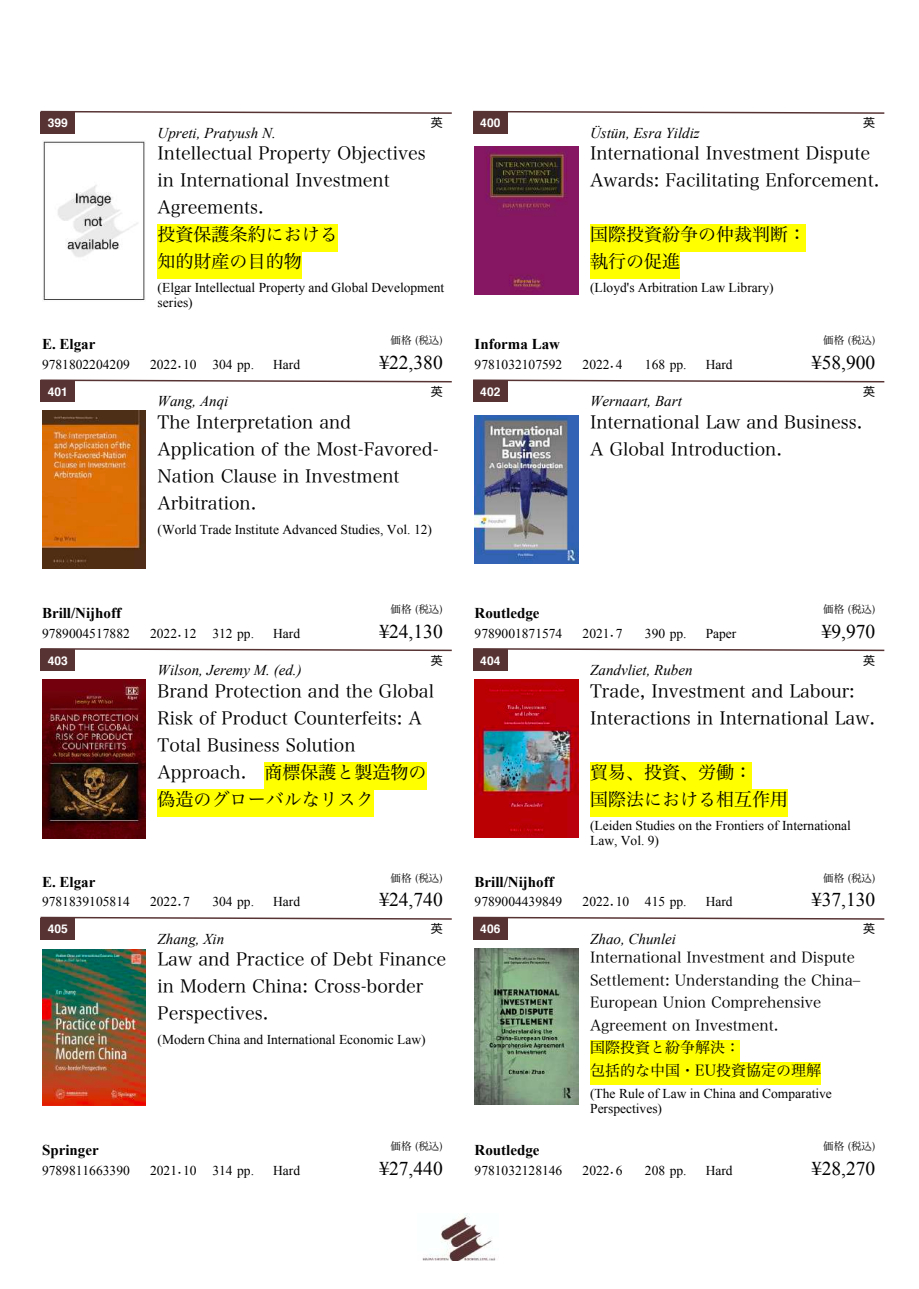
<style>
.page{position:relative;width:919px;height:1289px;background:#fff}
.page>*{position:absolute;margin:0;border:0;box-sizing:border-box;transform-origin:0 0}
.t1{font:19.5px "Times New Roman";color:#000}
.t2{font:18px/27px "Hira Min Pro N W3";color:#000}
.t3{font:15px/22.5px "Hira Min Pro N W3";color:#000}
.t4{font:italic 15px "Times New Roman";color:#000}
.t5{font:700 15px "Times New Roman";color:#000}
.t6{font:13.5px/15px "Times New Roman";color:#000}
.t7{font:700 12px "Helvetica";color:#fff}
.t8{font:12px "Hira Maru Pro N W4";color:#000}
.t9{font:10.5px "Hira Min Pro N W3";color:#000}
.s1{font-family:"Hira Min Pro N W3"}
</style>
<div class="page">
<div style="left:41px;top:112px;width:34px;height:21px;background:#583334"></div>
<div style="left:158px;top:225px;width:180px;height:27px;background:#ff0"></div>
<div style="left:158px;top:252px;width:144px;height:27px;background:#ff0"></div>
<img style="left:43px;top:141px;width:103px;height:160px">
<svg style="left:40px;top:110px;width:412px;height:5px"></svg>
<div style="left:473px;top:112px;width:34px;height:21px;background:#583334"></div>
<div style="left:590px;top:225px;width:216px;height:27px;background:#ff0"></div>
<div style="left:590px;top:252px;width:90px;height:27px;background:#ff0"></div>
<img style="left:474px;top:147px;width:104px;height:147px">
<svg style="left:473px;top:110px;width:412px;height:5px"></svg>
<div style="left:41px;top:381px;width:34px;height:21px;background:#583334"></div>
<img style="left:42px;top:411px;width:104px;height:158px">
<svg style="left:40px;top:379px;width:412px;height:4px"></svg>
<div style="left:473px;top:381px;width:34px;height:21px;background:#583334"></div>
<img style="left:474px;top:415px;width:104px;height:148px">
<svg style="left:473px;top:379px;width:412px;height:4px"></svg>
<div style="left:41px;top:649px;width:34px;height:21px;background:#583334"></div>
<div style="left:264px;top:762px;width:162px;height:27px;background:#ff0"></div>
<div style="left:158px;top:789px;width:216px;height:27px;background:#ff0"></div>
<img style="left:42px;top:679px;width:104px;height:159px">
<svg style="left:40px;top:648px;width:412px;height:4px"></svg>
<div style="left:473px;top:649px;width:34px;height:21px;background:#583334"></div>
<div style="left:590px;top:762px;width:162px;height:27px;background:#ff0"></div>
<div style="left:590px;top:789px;width:198px;height:27px;background:#ff0"></div>
<img style="left:474px;top:679px;width:104px;height:158px">
<svg style="left:473px;top:648px;width:412px;height:4px"></svg>
<div style="left:41px;top:918px;width:34px;height:21px;background:#583334"></div>
<img style="left:42px;top:949px;width:104px;height:156px">
<svg style="left:40px;top:916px;width:412px;height:4px"></svg>
<div style="left:473px;top:918px;width:34px;height:21px;background:#583334"></div>
<div style="left:590px;top:1039px;width:150px;height:23px;background:#ff0"></div>
<div style="left:590px;top:1062px;width:231px;height:22px;background:#ff0"></div>
<img style="left:474px;top:948px;width:104px;height:156px">
<svg style="left:473px;top:916px;width:412px;height:4px"></svg>
<img style="left:422px;top:1213px;width:74px;height:47px">
<p class="t7" style="left:48px;top:118px;width:22px">399</p>
<p class="t8" style="left:431px;top:112px;width:13px">英</p>
<p class="t4" style="left:158px;top:124px;width:120px">Upreti, Pratyush N.</p>
<p class="t2" style="left:158px;top:138px;width:269px">Intellectual Property Objectives in International Investment<br>Agreements.<br>投資保護条約における<br>知的財産の目的物</p>
<p class="t6" style="left:158px;top:280px;width:288px">(Elgar Intellectual Property and Global Development series)</p>
<p class="t7" style="left:480px;top:118px;width:22px">400</p>
<p class="t8" style="left:863px;top:112px;width:13px">英</p>
<p class="t4" style="left:590px;top:124px;width:111px">Üstün, Esra Yildiz</p>
<p class="t2" style="left:590px;top:138px;width:291px">International Investment Dispute<br>Awards: Facilitating Enforcement.</p>
<p class="t2" style="left:590px;top:219px;width:217px">国際投資紛争の仲裁判断：執行の促進</p>
<p class="t6" style="left:590px;top:280px;width:185px">(Lloyd's Arbitration Law Library)</p>
<p class="t5" style="left:42px;top:336px;width:55px">E. Elgar</p>
<p class="t9" style="left:390px;top:331px;width:54px">価格 (税込)</p>
<p class="t5" style="left:474px;top:336px;width:87px">Informa Law</p>
<p class="t9" style="left:823px;top:331px;width:54px">価格 (税込)</p>
<p class="t6" style="left:42px;top:357px;width:89px">9781802204209</p>
<p class="t6" style="left:150px;top:357px;width:105px">2022<span class="s1">.</span>10 304 pp.</p>
<p class="t6" style="left:273px;top:357px;width:28px">Hard</p>
<p class="t1" style="left:379px;top:351px;width:65px">¥22,380</p>
<p class="t6" style="left:474px;top:357px;width:89px">9781032107592</p>
<p class="t6" style="left:582px;top:357px;width:41px">2022<span class="s1">.</span>4</p>
<p class="t6" style="left:645px;top:357px;width:43px">168 pp.</p>
<p class="t6" style="left:705px;top:357px;width:28px">Hard</p>
<p class="t1" style="left:811px;top:351px;width:65px">¥58,900</p>
<p class="t7" style="left:48px;top:387px;width:22px">401</p>
<p class="t8" style="left:431px;top:381px;width:13px">英</p>
<p class="t4" style="left:158px;top:393px;width:72px">Wang, Anqi</p>
<p class="t2" style="left:158px;top:407px;width:282px">The Interpretation and<br>Application of the Most-Favored-<br>Nation Clause in Investment<br>Arbitration.</p>
<p class="t6" style="left:158px;top:522px;width:276px">(World Trade Institute Advanced Studies, Vol. 12)</p>
<p class="t7" style="left:480px;top:387px;width:22px">402</p>
<p class="t8" style="left:863px;top:381px;width:13px">英</p>
<p class="t4" style="left:590px;top:393px;width:93px">Wernaart, Bart</p>
<p class="t2" style="left:590px;top:407px;width:274px">International Law and Business.<br>A Global Introduction.</p>
<p class="t5" style="left:42px;top:604px;width:81px">Brill/Nijhoff</p>
<p class="t9" style="left:390px;top:600px;width:54px">価格 (税込)</p>
<p class="t5" style="left:474px;top:604px;width:66px">Routledge</p>
<p class="t9" style="left:823px;top:600px;width:54px">価格 (税込)</p>
<p class="t6" style="left:42px;top:625px;width:89px">9789004517882</p>
<p class="t6" style="left:150px;top:625px;width:105px">2022<span class="s1">.</span>12 312 pp.</p>
<p class="t6" style="left:273px;top:625px;width:28px">Hard</p>
<p class="t1" style="left:379px;top:620px;width:65px">¥24,130</p>
<p class="t6" style="left:474px;top:625px;width:89px">9789001871574</p>
<p class="t6" style="left:582px;top:625px;width:41px">2021<span class="s1">.</span>7</p>
<p class="t6" style="left:645px;top:625px;width:43px">390 pp.</p>
<p class="t6" style="left:705px;top:625px;width:32px">Paper</p>
<p class="t1" style="left:821px;top:620px;width:55px">¥9,970</p>
<p class="t7" style="left:48px;top:655px;width:22px">403</p>
<p class="t8" style="left:431px;top:649px;width:13px">英</p>
<p class="t4" style="left:158px;top:661px;width:146px">Wilson, Jeremy M. (ed.)</p>
<p class="t2" style="left:158px;top:675px;width:278px">Brand Protection and the Global<br>Risk of Product Counterfeits: A<br>Total Business Solution<br>Approach.　商標保護と製造物の偽造のグローバルなリスク</p>
<p class="t7" style="left:480px;top:655px;width:22px">404</p>
<p class="t8" style="left:863px;top:649px;width:13px">英</p>
<p class="t4" style="left:590px;top:661px;width:104px">Zandvliet, Ruben</p>
<p class="t2" style="left:590px;top:675px;width:286px">Trade, Investment and Labour:<br>Interactions in International Law.</p>
<p class="t2" style="left:590px;top:756px;width:199px">貿易、投資、労働：<br>国際法における相互作用</p>
<p class="t6" style="left:590px;top:817px;width:262px">(Leiden Studies on the Frontiers of International<br>Law, Vol. 9)</p>
<p class="t5" style="left:42px;top:873px;width:55px">E. Elgar</p>
<p class="t9" style="left:390px;top:868px;width:54px">価格 (税込)</p>
<p class="t5" style="left:474px;top:873px;width:81px">Brill/Nijhoff</p>
<p class="t9" style="left:823px;top:868px;width:54px">価格 (税込)</p>
<p class="t6" style="left:42px;top:894px;width:89px">9781839105814</p>
<p class="t6" style="left:150px;top:894px;width:41px">2022<span class="s1">.</span>7</p>
<p class="t6" style="left:212px;top:894px;width:43px">304 pp.</p>
<p class="t6" style="left:273px;top:894px;width:28px">Hard</p>
<p class="t1" style="left:379px;top:888px;width:65px">¥24,740</p>
<p class="t6" style="left:474px;top:894px;width:89px">9789004439849</p>
<p class="t6" style="left:582px;top:894px;width:105px">2022<span class="s1">.</span>10 415 pp.</p>
<p class="t6" style="left:705px;top:894px;width:28px">Hard</p>
<p class="t1" style="left:811px;top:888px;width:65px">¥37,130</p>
<p class="t7" style="left:48px;top:924px;width:22px">405</p>
<p class="t8" style="left:431px;top:918px;width:13px">英</p>
<p class="t4" style="left:158px;top:930px;width:68px">Zhang, Xin</p>
<p class="t2" style="left:158px;top:944px;width:290px">Law and Practice of Debt Finance in Modern China: Cross-border<br>Perspectives.</p>
<p class="t6" style="left:158px;top:1032px;width:269px">(Modern China and International Economic Law)</p>
<p class="t7" style="left:480px;top:924px;width:22px">406</p>
<p class="t8" style="left:863px;top:918px;width:13px">英</p>
<p class="t4" style="left:590px;top:930px;width:87px">Zhao, Chunlei</p>
<p class="t3" style="left:590px;top:945px;width:272px">International Investment and Dispute<br>Settlement: Understanding the China‒<br>European Union Comprehensive<br>Agreement on Investment.<br>国際投資と紛争解決：<br>包括的な中国・EU投資協定の理解</p>
<p class="t6" style="left:590px;top:1086px;width:243px">(The Rule of Law in China and Comparative<br>Perspectives)</p>
<p class="t5" style="left:42px;top:1141px;width:58px">Springer</p>
<p class="t9" style="left:390px;top:1137px;width:54px">価格 (税込)</p>
<p class="t5" style="left:474px;top:1141px;width:66px">Routledge</p>
<p class="t9" style="left:823px;top:1137px;width:54px">価格 (税込)</p>
<p class="t6" style="left:42px;top:1162px;width:89px">9789811663390</p>
<p class="t6" style="left:150px;top:1162px;width:105px">2021<span class="s1">.</span>10 314 pp.</p>
<p class="t6" style="left:273px;top:1162px;width:28px">Hard</p>
<p class="t1" style="left:379px;top:1157px;width:65px">¥27,440</p>
<p class="t6" style="left:474px;top:1162px;width:89px">9781032128146</p>
<p class="t6" style="left:582px;top:1162px;width:41px">2022<span class="s1">.</span>6</p>
<p class="t6" style="left:645px;top:1162px;width:43px">208 pp.</p>
<p class="t6" style="left:705px;top:1162px;width:28px">Hard</p>
<p class="t1" style="left:811px;top:1157px;width:65px">¥28,270</p>
</div>
